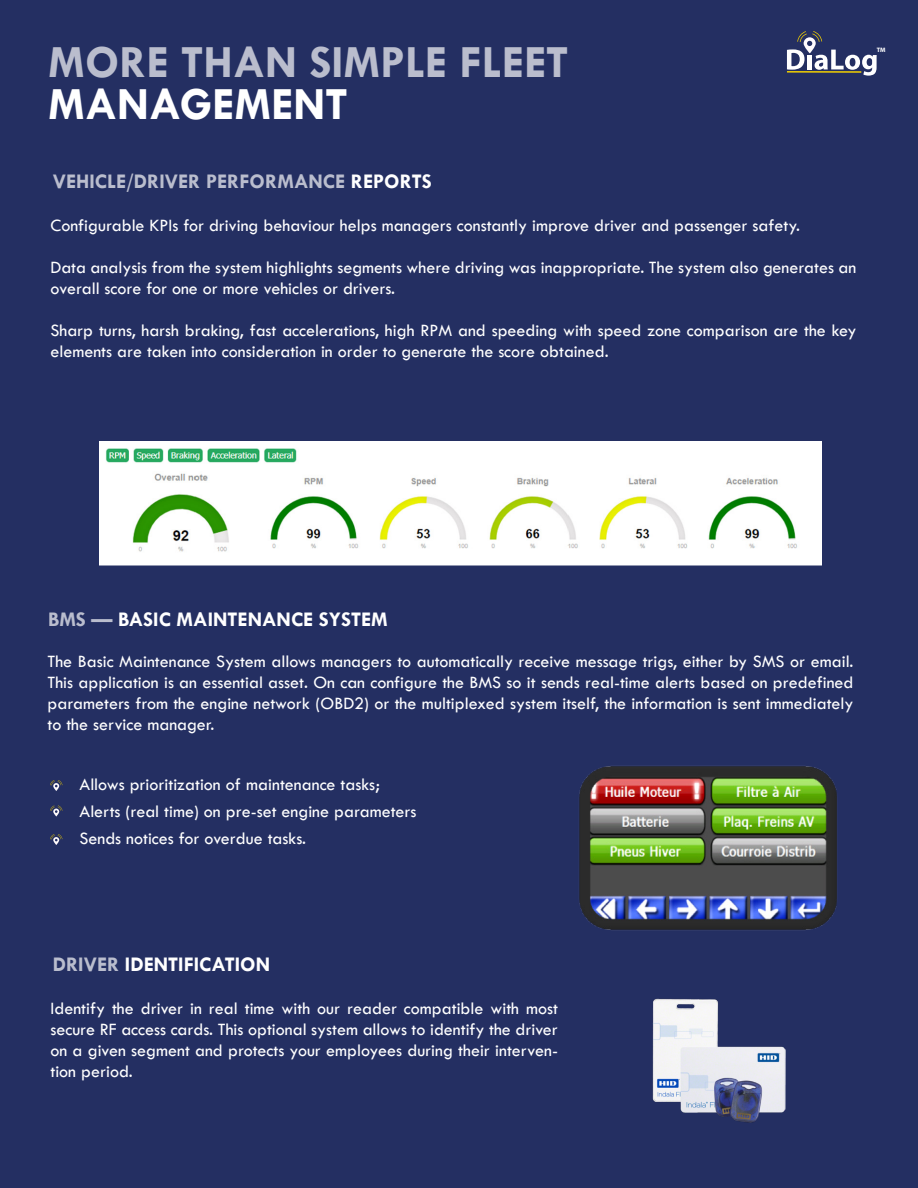
<style>
.page{position:relative;width:918px;height:1188px;background:#242f62}
.page>*{position:absolute;margin:0;border:0;box-sizing:border-box;transform-origin:0 0}
.t1{font:700 46.5px "Tw Cen";color:rgb(255 255 255/.69)}
.t2{font:700 46.5px "Tw Cen";color:#fff}
.t3{font:700 21px "Tw Cen";color:#fff}
.t4{font:700 21px "Tw Cen";color:rgb(255 255 255/.69)}
.t5{font:18px/21px "Tw Cen";color:#fff}
.t6{font:700 6.45px "Myriad Pro";color:#fff}
.s1{color:#fff}
.s2{color:rgb(255 255 255/.69)}
</style>
<div class="page">
<img style="left:579px;top:766px;width:258px;height:164px">
<img style="left:652px;top:998px;width:134px;height:125px">
<img style="left:106px;top:448px;width:709px;height:111px">
<div style="left:99px;top:441px;width:723px;height:125px;border:6px solid #fff"></div>
<svg style="left:50px;top:780px;width:12px;height:11px"></svg>
<svg style="left:50px;top:806px;width:12px;height:10px"></svg>
<svg style="left:50px;top:834px;width:12px;height:11px"></svg>
<svg style="left:787px;top:31px;width:90px;height:45px"></svg>
<h1 class="t1" style="left:48px;top:34px;width:522px">MORE THAN SIMPLE FLEET</h1>
<h1 class="t2" style="left:48px;top:76px;width:301px">MANAGEMENT</h1>
<p class="t6" style="left:877px;top:46px;width:10px">TM</p>
<p class="t4" style="left:53px;top:168px;width:381px">VEHICLE/DRIVER PERFORMANCE <span class="s1">REPORTS</span></p>
<p class="t5" style="left:51px;top:215px;width:751px">Configurable KPIs for driving behaviour helps managers constantly improve driver and passenger safety.</p>
<p class="t5" style="left:51px;top:257px;width:807px">Data analysis from the system highlights segments where driving was inappropriate. The system also generates an overall score for one or more vehicles or drivers.</p>
<p class="t5" style="left:51px;top:320px;width:808px">Sharp turns, harsh braking, fast accelerations, high RPM and speeding with speed zone comparison are the key elements are taken into consideration in order to generate the score obtained.</p>
<p class="t3" style="left:48px;top:606px;width:341px"><span class="s2">BMS —</span> BASIC MAINTENANCE SYSTEM</p>
<p class="t5" style="left:47px;top:651px;width:808px;text-align:justify">The Basic Maintenance System allows managers to automatically receive message trigs, either by SMS or email.<br>This application is an essential asset. On can configure the BMS so it sends real-time alerts based on predefined parameters from the engine network (OBD2) or the multiplexed system itself, the information is sent immediately to the service manager.</p>
<p class="t5" style="left:79px;top:771px;width:339px;line-height:27px">Allows prioritization of maintenance tasks;<br>Alerts (real time) on pre-set engine parameters<br>Sends notices for overdue tasks.</p>
<p class="t3" style="left:53px;top:951px;width:219px"><span class="s2">DRIVER</span> IDENTIFICATION</p>
<p class="t5" style="left:51px;top:998px;width:509px;text-align:justify">Identify the driver in real time with our reader compatible with most secure RF access cards. This optional system allows to identify the driver on a given segment and protects your employees during their interven&shy;tion period.</p>
</div>
